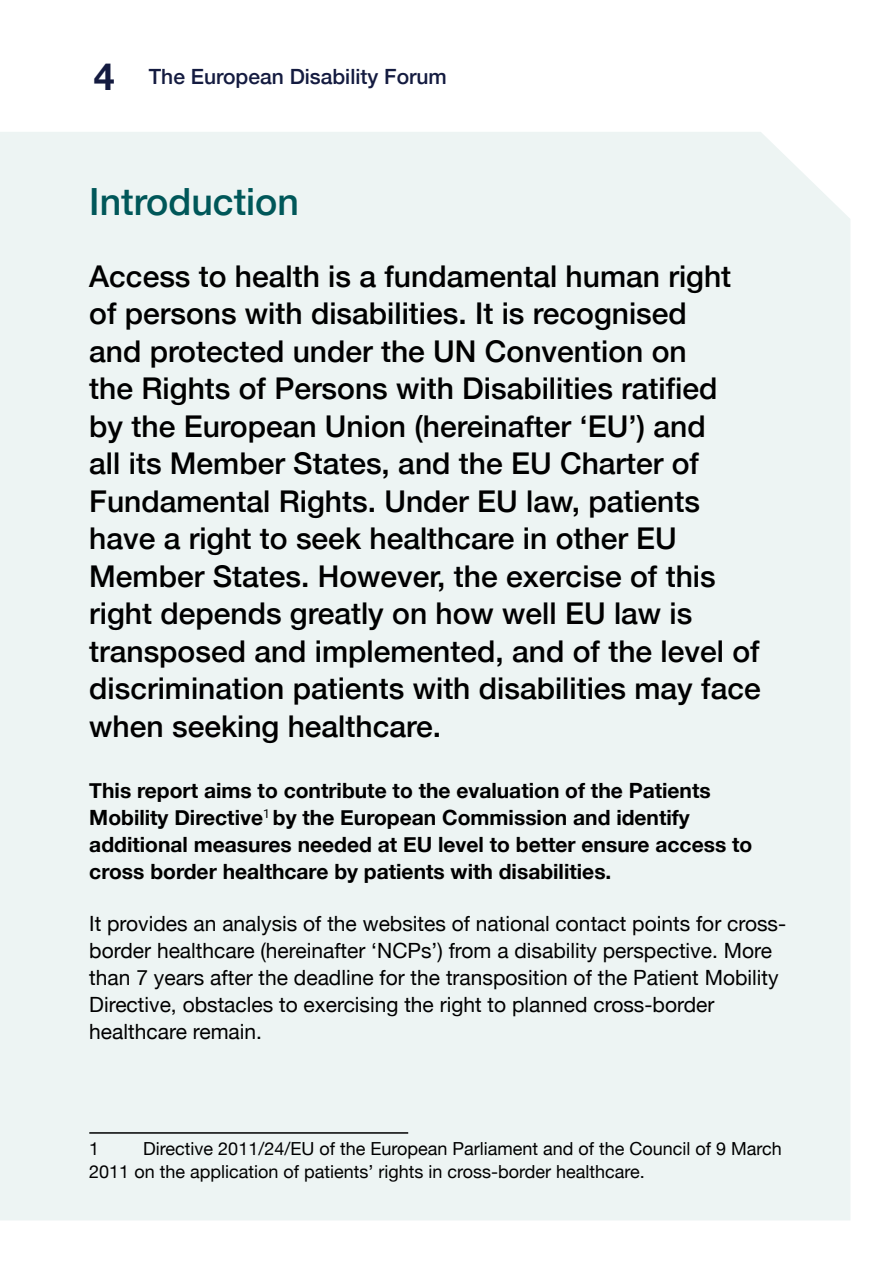
<style>
.page{position:relative;width:893px;height:1263px;background:#fff}
.page>*{position:absolute;margin:0;border:0;box-sizing:border-box;transform-origin:0 0}
.t1{font:500 37.5px "Helvetica Neue";color:#005759}
.t2{font:700 37.5px "Helvetica Neue";color:#141b40}
.t3{font:500 30px/37.5px "Helvetica Neue";color:#000}
.t4{font:21px/27px "Helvetica Neue";color:#000}
.t5{font:700 21px/27px "Helvetica Neue";color:#000}
.t6{font:500 21px "Helvetica Neue";color:#141b40}
.t7{font:18px/22.5px "Helvetica Neue";color:#000}
</style>
<div class="page">
<div style="left:0;top:132px;width:850px;height:1088px;background:#edf4f3"></div>
<hr style="left:89px;top:1132px;width:319px;height:2px;background:#000">
<p class="t2" style="left:94px;top:47px;width:22px">4</p>
<p class="t6" style="left:149px;top:60px;width:300px">The European Disability Forum</p>
<h2 class="t1" style="left:89px;top:172px;width:211px">Introduction</h2>
<p class="t3" style="left:89px;top:255px;width:673px">Access to health is a fundamental human right of persons with disabilities. It is recognised<br>and protected under the UN Convention on<br>the Rights of Persons with Disabilities ratified<br>by the European Union (hereinafter ‘EU’) and<br>all its Member States, and the EU Charter of Fundamental Rights. Under EU law, patients have a right to seek healthcare in other EU Member States. However, the exercise of this right depends greatly on how well EU law is transposed and implemented, and of the level of discrimination patients with disabilities may face when seeking healthcare.</p>
<p class="t5" style="left:89px;top:777px;width:623px">This report aims to contribute to the evaluation of the Patients<br>Mobility Directive<sup>1</sup> by the European Commission and identify</p>
<p class="t5" style="left:89px;top:831px;width:665px">additional measures needed at EU level to better ensure access to cross border healthcare by patients with disabilities.</p>
<p class="t4" style="left:89px;top:911px;width:698px">It provides an analysis of the websites of national contact points for cross&shy;border healthcare (hereinafter ‘NCPs’) from a disability perspective. More than 7 years after the deadline for the transposition of the Patient Mobility Directive, obstacles to exercising the right to planned cross-border healthcare remain.</p>
<p class="t7" style="left:89px;top:1139px;width:694px;text-indent:54px">Directive 2011/24/EU of the European Parliament and of the Council of 9 March<br>2011 on the application of patients’ rights in cross-border healthcare.</p>
<p class="t7" style="left:89px;top:1139px;width:12px">1</p>
</div>
